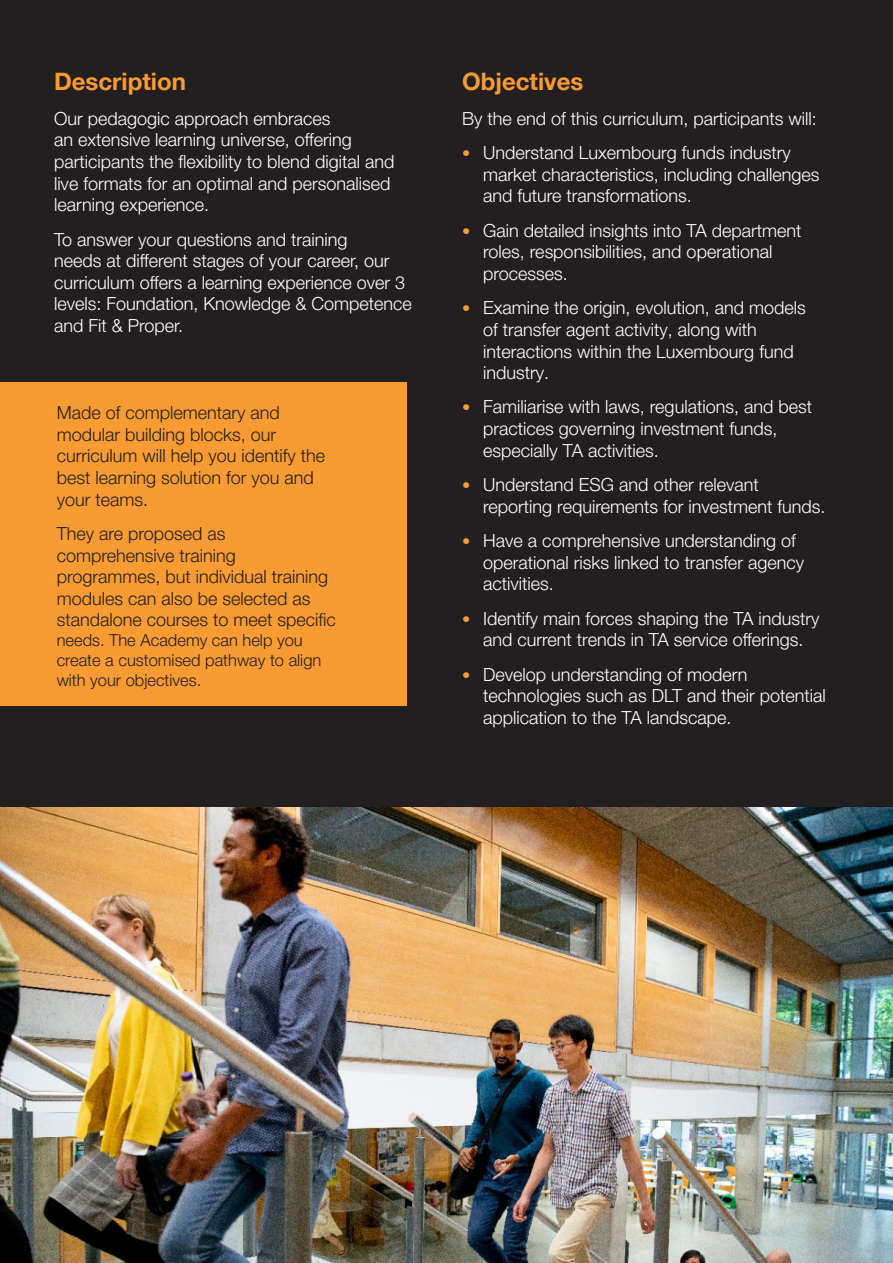
<style>
.page{position:relative;width:893px;height:1263px;background:#fff}
.page>*{position:absolute;margin:0;border:0;box-sizing:border-box;transform-origin:0 0}
.t1{font:700 24px "Helvetica Neue LT Pro";color:#f89b33}
.t2{font:300 18px/21.6px "Helvetica Neue LT Pro";color:#fff}
.t3{font:300 18px/21.6px "Helvetica Neue LT Pro";color:#231f20}
.t4{font:300 16.5px/19.8px "Helvetica Neue LT Pro";color:#231f20}
.s1{font-family:"Helvetica Neue LT Std";font-size:16.5px;color:#f89b33}
</style>
<div class="page">
<div style="left:0;top:0;width:893px;height:1252px;background:#231f20"></div>
<div style="left:0;top:382px;width:406px;height:324px;background:#f89b33"></div>
<img style="left:0;top:807px;width:893px;height:456px">
<p class="t1" style="left:54px;top:67px;width:133px">Description</p>
<p class="t2" style="left:54px;top:107px;width:342px">Our pedagogic approach embraces<br>an extensive learning universe, offering participants the flexibility to blend digital and live formats for an optimal and personalised learning experience.</p>
<p class="t2" style="left:54px;top:228px;width:359px">To answer your questions and training<br>needs at different stages of your career, our curriculum offers a learning experience over 3 levels: Foundation, Knowledge &amp; Competence and Fit &amp; Proper.</p>
<p class="t3" style="left:57px;top:402px;width:270px">Made of complementary and modular building blocks, our curriculum will help you identify the best learning solution for you and your teams.</p>
<p class="t3" style="left:57px;top:522px;width:281px">They are proposed as comprehensive training programmes, but individual training modules can also be selected as standalone courses to meet specific</p>
<p class="t4" style="left:57px;top:630px;width:266px">needs. The Academy can help you create a customised pathway to align with your objectives.</p>
<p class="t1" style="left:462px;top:67px;width:123px">Objectives</p>
<p class="t2" style="left:462px;top:107px;width:356px">By the end of this curriculum, participants will:</p>
<p class="t2" style="left:483px;top:142px;width:338px;text-indent:-21px"><span class="s1">•</span> Understand Luxembourg funds industry market characteristics, including challenges and future transformations.</p>
<p class="t2" style="left:483px;top:219px;width:320px;text-indent:-21px"><span class="s1">•</span> Gain detailed insights into TA department roles, responsibilities, and operational processes.</p>
<p class="t2" style="left:483px;top:297px;width:324px;text-indent:-21px"><span class="s1">•</span> Examine the origin, evolution, and models of transfer agent activity, along with interactions within the Luxembourg fund industry.</p>
<p class="t2" style="left:483px;top:396px;width:330px;text-indent:-21px"><span class="s1">•</span> Familiarise with laws, regulations, and best practices governing investment funds, especially TA activities.</p>
<p class="t2" style="left:483px;top:473px;width:344px;text-indent:-21px"><span class="s1">•</span> Understand ESG and other relevant reporting requirements for investment funds.</p>
<p class="t2" style="left:483px;top:529px;width:322px;text-indent:-21px"><span class="s1">•</span> Have a comprehensive understanding of operational risks linked to transfer agency activities.</p>
<p class="t2" style="left:462px;top:607px;width:359px;text-align:center"><span class="s1">•</span> Identify main forces shaping the TA industry and current trends in TA service offerings.</p>
<p class="t2" style="left:483px;top:663px;width:344px;text-indent:-21px"><span class="s1">•</span> Develop understanding of modern technologies such as DLT and their potential application to the TA landscape.</p>
</div>
